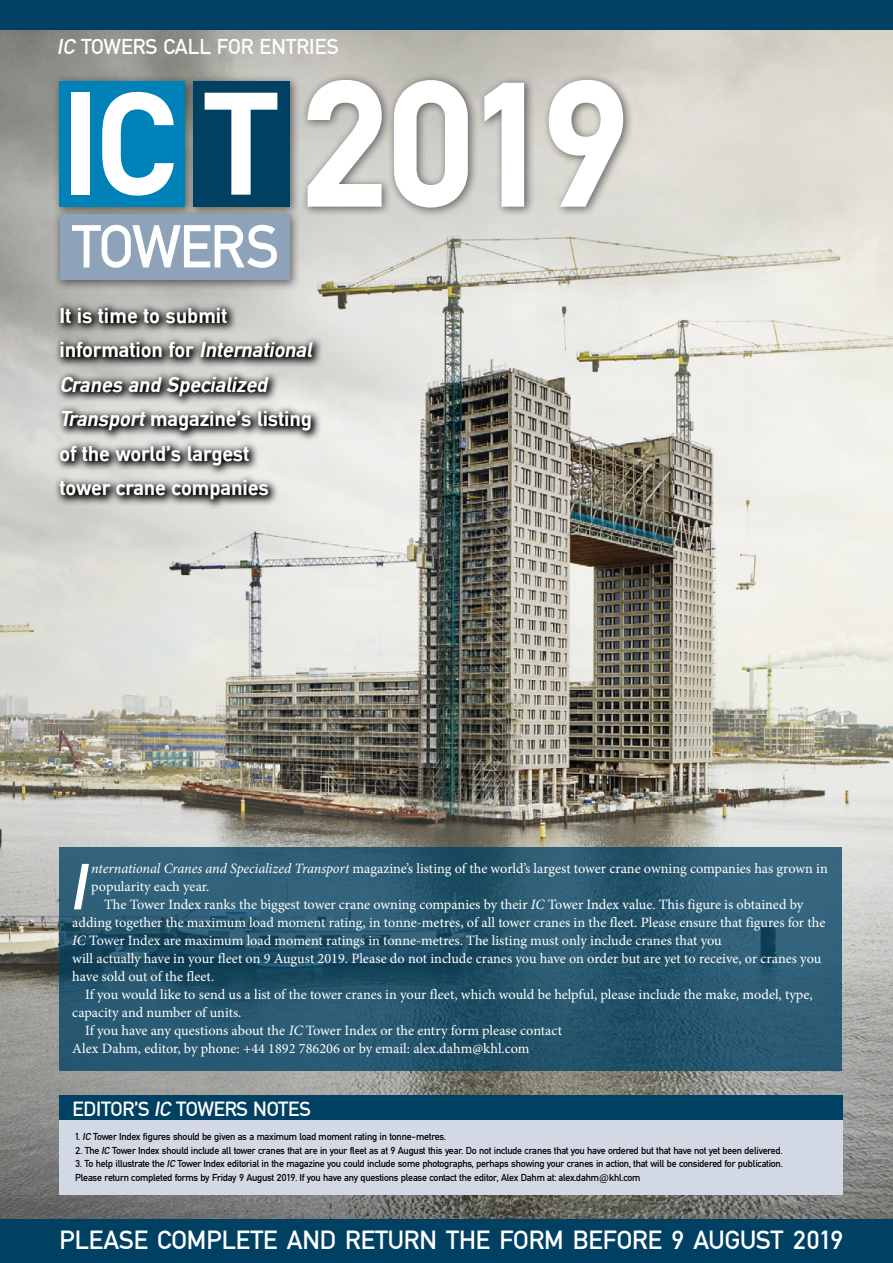
<style>
.page{position:relative;width:893px;height:1263px;background:#fff}
.page>*{position:absolute;margin:0;border:0;box-sizing:border-box;transform-origin:0 0}
.t1{font:700 188.4px "DIN Mittel EF";color:#fff}
.t2{font:italic 68.25px "DIN Mittel EF";color:#fff}
.t3{font:27.45px "DIN Mittel EF";color:#fff}
.t4{font:700 22.5px/34.5px "DIN Mittel EF";letter-spacing:-.01em;color:#fff}
.t5{font:22.5px "DIN Mittel EF";color:#fff}
.t6{font:21.45px "DIN Mittel EF";letter-spacing:-.01em;color:#fff}
.t7{font:14.25px "Minion Pro";color:#fff}
.t8{font:10.5px/13.5px "DIN Mittel EF";letter-spacing:-.02em;color:#000}
.s1{font-style:italic}
</style>
<div class="page">
<img style="left:0;top:30px;width:893px;height:1190px">
<svg style="left:53px;top:301px;width:271px;height:210px;background:#9a9b97"></svg>
<div style="left:60px;top:1120px;width:783px;height:75px;background:#d3d9e4"></div>
<div style="left:60px;top:1096px;width:783px;height:24px;background:#004062"></div>
<div style="left:0;top:1220px;width:893px;height:43px;background:#004062"></div>
<div style="left:0;top:0;width:893px;height:30px;background:#004062"></div>
<div style="left:300px;top:73px;width:334px;height:145px;background:#000;opacity:.5"></div>
<div style="left:53px;top:74px;width:248px;height:217px;background:#000;opacity:.5"></div>
<div style="left:60px;top:81px;width:125px;height:125px;background:#0082b9"></div>
<div style="left:193px;top:81px;width:97px;height:125px;background:#004062"></div>
<svg style="left:102px;top:92px;width:72px;height:104px"></svg>
<div style="left:72px;top:93px;width:18px;height:102px;background:#fff"></div>
<svg style="left:205px;top:93px;width:72px;height:102px"></svg>
<div style="left:60px;top:214px;width:229px;height:66px;background:#8ea2b9"></div>
<svg style="left:72px;top:225px;width:205px;height:43px"></svg>
<svg style="left:60px;top:847px;width:782px;height:223px;background:#27576f"></svg>
<h3 class="t5" style="left:58px;top:34px;width:283px"><span class="s1">IC</span> TOWERS CALL FOR ENTRIES</h3>
<h1 class="t1" style="left:302px;top:35px;width:329px">2019</h1>
<h3 class="t4" style="left:60px;top:298px;width:259px">It is time to submit information for <span class="s1">International<br>Cranes and Specialized<br>Transport</span>magazine’s listing of the world’s largest<br>tower crane companies</h3>
<h2 class="t2" style="left:72px;top:848px;width:18px">I</h2>
<p class="t7" style="left:91px;top:859px;width:738px"><span class="s1">nternational Cranes and Specialized Transport</span> magazine’s listing of the world’s largest tower crane owning companies has grown in</p>
<p class="t7" style="left:91px;top:877px;width:120px">popularity each year.</p>
<p class="t7" style="left:104px;top:895px;width:701px">The Tower Index ranks the biggest tower crane owning companies by their <span class="s1">IC</span> Tower Index value. This figure is obtained by</p>
<p class="t7" style="left:72px;top:913px;width:755px">adding together the maximum load moment rating, in tonne-metres, of all tower cranes in the fleet. Please ensure that figures for the</p>
<p class="t7" style="left:72px;top:931px;width:651px"><span class="s1">IC</span> Tower Index are maximum load moment ratings in tonne-metres. The listing must only include cranes that you</p>
<p class="t7" style="left:72px;top:949px;width:751px">will actually have in your fleet on 9 August 2019. Please do not include cranes you have on order but are yet to receive, or cranes you</p>
<p class="t7" style="left:72px;top:967px;width:143px">have sold out of the fleet.</p>
<p class="t7" style="left:85px;top:985px;width:729px">If you would like to send us a list of the tower cranes in your fleet, which would be helpful, please include the make, model, type,</p>
<p class="t7" style="left:72px;top:1003px;width:171px">capacity and number of units.</p>
<p class="t7" style="left:85px;top:1021px;width:478px">If you have any questions about the <span class="s1">IC</span> Tower Index or the entry form please contact</p>
<p class="t7" style="left:72px;top:1039px;width:459px">Alex Dahm, editor, by phone: +44 1892 786206 or by email: alex.dahm@khl.com</p>
<h3 class="t6" style="left:73px;top:1097px;width:240px">EDITOR’S <span class="s1">IC</span> TOWERS NOTES</h3>
<p class="t8" style="left:75px;top:1130px;width:372px">1. <span class="s1">IC</span> Tower Index figures should be given as a maximum load moment rating in tonne-metres.</p>
<p class="t8" style="left:75px;top:1143px;width:709px">2. The <span class="s1">IC</span> Tower Index should include all tower cranes that are in your fleet as at 9 August this year. Do not include cranes that you have ordered but that have not yet been delivered.</p>
<p class="t8" style="left:75px;top:1157px;width:709px">3. To help illustrate the <span class="s1">IC</span> Tower Index editorial in the magazine you could include some photographs, perhaps showing your cranes in action, that will be considered for publication.<br>Please return completed forms by Friday 9 August 2019. If you have any questions please contact the editor, Alex Dahm at: alex.dahm@khl.com</p>
<h3 class="t3" style="left:60px;top:1224px;width:785px">PLEASE COMPLETE AND RETURN THE FORM BEFORE 9 AUGUST 2019</h3>
</div>
